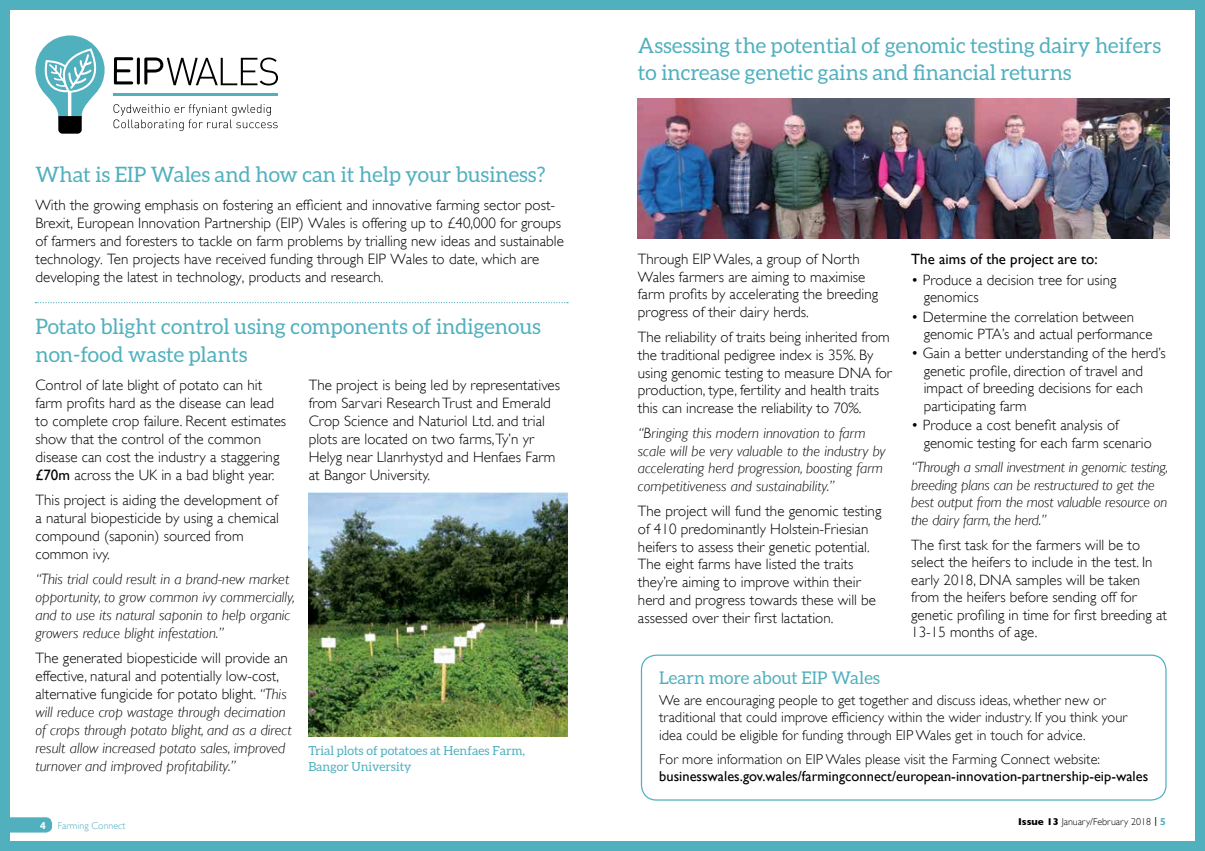
<style>
.page{position:relative;width:1205px;height:851px;background:#fff}
.page>*{position:absolute;margin:0;border:0;box-sizing:border-box;transform-origin:0 0}
.t1{font:21.25px/27.5px "Aleo";color:#51b0be}
.t2{font:17.5px "Aleo";color:#51b0be}
.t3{font:300 15px/18px "Gill Sans";letter-spacing:.005em;color:#000}
.t4{font:italic 300 15px/18px "Gill Sans";letter-spacing:.005em;color:#000}
.t5{font:300 14.88px/17.5px "Gill Sans";letter-spacing:.005em;color:#000}
.t6{font:italic 300 14.88px/17.5px "Gill Sans";letter-spacing:-.01em;color:#000}
.t7{font:14.88px "Gill Sans";letter-spacing:.005em;color:#000}
.t8{font:300 14.38px/17.2px "Gill Sans";letter-spacing:.005em;color:#000}
.t9{font:14.38px "Gill Sans";letter-spacing:.005em;color:#000}
.t10{font:12.5px/16.2px "Aleo";color:#51b0be}
.t11{font:300 10px "Gill Sans";color:#000}
.t12{font:300 10px "Gill Sans";color:#51b0be}
.s1{font-weight:400}
.s2{font-style:normal}
.s3{font-family:"Ubuntu";font-weight:700;color:#fff}
.s4{font-weight:700}
.s5{font-family:"Calibri";font-weight:400}
.s6{font-family:"Ubuntu";font-weight:700;color:#51b0be}
</style>
<div class="page">
<div style="left:641px;top:654px;width:525px;height:146px;border:1px solid #51b0be;border-radius:15px"></div>
<svg style="left:10px;top:817px;width:42px;height:15px"></svg>
<div style="left:0;top:0;width:10px;height:850px;background:#51b0be"></div>
<div style="left:1195px;top:0;width:10px;height:850px;background:#51b0be"></div>
<div style="left:0;top:0;width:1205px;height:10px;background:#51b0be"></div>
<div style="left:0;top:841px;width:1205px;height:9px;background:#51b0be"></div>
<svg style="left:35px;top:35px;width:70px;height:99px"></svg>
<svg style="left:114px;top:57px;width:19px;height:27px"></svg>
<hr style="left:137px;top:57px;width:3px;height:27px;background:#000;border-radius:2px">
<svg style="left:144px;top:57px;width:134px;height:28px"></svg>
<svg style="left:113px;top:104px;width:165px;height:27px"></svg>
<hr style="left:113px;top:94px;width:165px;height:2px;background:#51b0be">
<img style="left:308px;top:493px;width:259px;height:243px">
<img style="left:638px;top:98px;width:531px;height:140px">
<svg style="left:35px;top:302px;width:533px;height:1px"></svg>
<h1 class="t1" style="left:35px;top:162px;width:511px">What is EIP Wales and how can it help your business?</h1>
<p class="t3" style="left:35px;top:196px;width:530px">With the growing emphasis on fostering an efficient and innovative farming sector post-Brexit, European Innovation Partnership (EIP) Wales is offering up to £40,000 for groups of farmers and foresters to tackle on farm problems by trialling new ideas and sustainable technology. Ten projects have received funding through EIP Wales to date, which are developing the latest in technology, products and research.</p>
<h1 class="t1" style="left:35px;top:314px;width:507px">Potato blight control using components of indigenous non-food waste plants</h1>
<p class="t3" style="left:35px;top:375px;width:252px">Control of late blight of potato can hit farm profits hard as the disease can lead to complete crop failure. Recent estimates show that the control of the common disease can cost the industry a staggering <span class="s1">£70m</span> across the UK in a bad blight year.</p>
<p class="t3" style="left:35px;top:491px;width:245px">This project is aiding the development of a natural biopesticide by using a chemical compound (saponin) sourced from common ivy.</p>
<p class="t4" style="left:35px;top:570px;width:261px">“This trial could result in a brand-new market opportunity, to grow common ivy commercially, and to use its natural saponin to help organic growers reduce blight infestation.”</p>
<p class="t4" style="left:35px;top:649px;width:258px"><span class="s2">The generated biopesticide will provide an effective, natural and potentially low-cost, alternative fungicide for potato blight.</span> “This will reduce crop wastage through decimation of crops through potato blight, and as a direct result allow increased potato sales, improved turnover and improved profitability.”</p>
<p class="t3" style="left:309px;top:375px;width:253px">The project is being led by representatives from Sarvari Research Trust and Emerald Crop Science and Naturiol Ltd. and trial plots are located on two farms, Ty’n yr Helyg near Llanrhystyd and Henfaes Farm at Bangor University.</p>
<p class="t10" style="left:308px;top:742px;width:218px">Trial plots of potatoes at Henfaes Farm,<br>Bangor University</p>
<h1 class="t1" style="left:638px;top:32px;width:525px">Assessing the potential of genomic testing dairy heifers to increase genetic gains and financial returns</h1>
<p class="t3" style="left:638px;top:250px;width:242px">Through EIP Wales, a group of North Wales farmers are aiming to maximise farm profits by accelerating the breeding progress of their dairy herds.</p>
<p class="t3" style="left:638px;top:328px;width:255px">The reliability of traits being inherited from the traditional pedigree index is 35%. By using genomic testing to measure DNA for production, type, fertility and health traits this can increase the reliability to 70%.</p>
<p class="t4" style="left:638px;top:424px;width:249px">“Bringing this modern innovation to farm scale will be very valuable to the industry by accelerating herd progression, boosting farm competitiveness and sustainability.”</p>
<p class="t3" style="left:638px;top:502px;width:245px">The project will fund the genomic testing of 410 predominantly Holstein-Friesian heifers to assess their genetic potential.<br>The eight farms have listed the traits they’re aiming to improve within their herd and progress towards these will be assessed over their first lactation.</p>
<p class="t7" style="left:911px;top:250px;width:188px">The aims of the project are to:</p>
<p class="t5" style="left:924px;top:271px;width:194px;text-indent:-12px">• Produce a decision tree for using genomics</p>
<p class="t5" style="left:924px;top:308px;width:230px;text-indent:-12px">• Determine the correlation between genomic PTA’s and actual performance</p>
<p class="t5" style="left:924px;top:344px;width:244px;text-indent:-12px">• Gain a better understanding of the herd’s genetic profile, direction of travel and impact of breeding decisions for each participating farm</p>
<p class="t5" style="left:924px;top:416px;width:229px;text-indent:-12px">• Produce a cost benefit analysis of genomic testing for each farm scenario</p>
<p class="t6" style="left:911px;top:458px;width:259px">“Through a small investment in genomic testing, breeding plans can be restructured to get the best output from the most valuable resource on the dairy farm, the herd.”</p>
<p class="t5" style="left:911px;top:535px;width:257px">The first task for the farmers will be to select the heifers to include in the test. In early 2018, DNA samples will be taken from the heifers before sending off for genetic profiling in time for first breeding at 13-15 months of age.</p>
<p class="t2" style="left:659px;top:667px;width:222px">Learn more about EIP Wales</p>
<p class="t8" style="left:659px;top:691px;width:469px">We are encouraging people to get together and discuss ideas, whether new or traditional that could improve efficiency within the wider industry. If you think your idea could be eligible for funding through EIP Wales get in touch for advice.</p>
<p class="t8" style="left:659px;top:750px;width:442px">For more information on EIP Wales please visit the Farming Connect website:</p>
<p class="t9" style="left:659px;top:767px;width:490px">businesswales.gov.wales/farmingconnect/european-innovation-partnership-eip-wales</p>
<p class="t12" style="left:40px;top:819px;width:87px"><span class="s3">4</span> Farming Connect</p>
<p class="t11" style="left:1018px;top:815px;width:149px"><span class="s4">Issue 13</span> January/February 2018 <span class="s5">|</span> <span class="s6">5</span></p>
</div>
